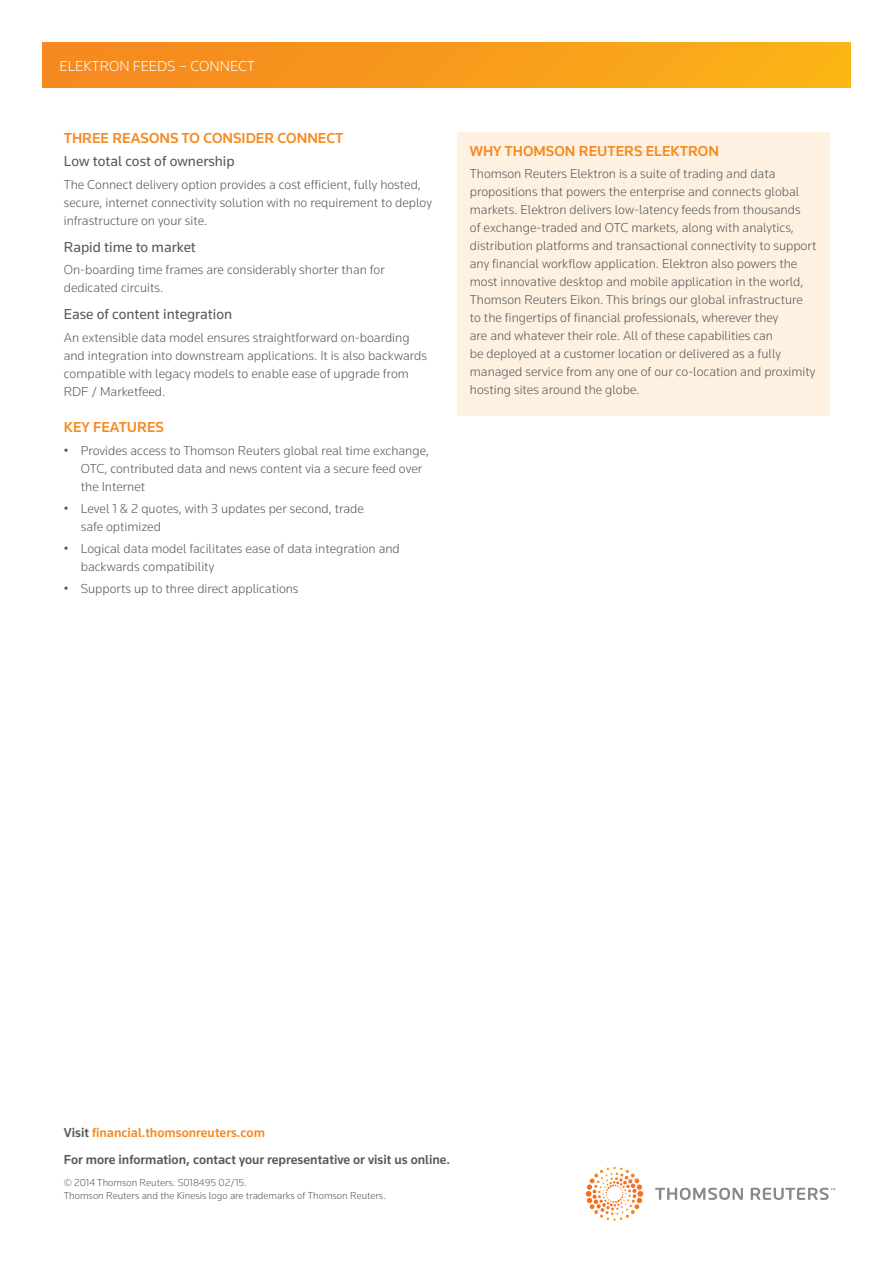
<style>
.page{position:relative;width:893px;height:1263px;background:#fff}
.page>*{position:absolute;margin:0;border:0;box-sizing:border-box;transform-origin:0 0}
.Body_Heading{font:500 15px "Knowledge";color:#f6891f}
.Body_Subhead{font:15px "Knowledge";color:#57585a}
.Title_Level_3{font:300 15px "Knowledge";color:#fff}
.Body_Copy{font:300 13.5px/18px "Knowledge";color:#57585a}
.CTA{font:500 13.5px "Knowledge";color:#57585a}
.CTA-2{font:500 13.5px "Knowledge";color:#f6891f}
.Legal_Text{font:300 10.5px "Knowledge";color:#57585a}
.s1{color:#57585a}
</style>
<div class="page">
<div style="left:43px;top:43px;width:807px;height:44px;background:linear-gradient(to right,#f58520,#fbb318)"></div>
<svg style="left:655px;top:1188px;width:180px;height:12px"></svg>
<svg style="left:586px;top:1167px;width:57px;height:51px"></svg>
<div style="left:457px;top:132px;width:372px;height:284px;background:#fef1e2"></div>
<p class="Title_Level_3" style="left:60px;top:56px;width:197px">ELEKTRON FEEDS – CONNECT</p>
<p class="Body_Heading" style="left:64px;top:129px;width:281px">THREE REASONS TO CONSIDER CONNECT</p>
<p class="Body_Subhead" style="left:64px;top:152px;width:172px">Low total cost of ownership</p>
<p class="Body_Copy" style="left:64px;top:175px;width:370px">The Connect delivery option provides a cost efficient, fully hosted, secure, internet connectivity solution with no requirement to deploy infrastructure on your site.</p>
<p class="Body_Subhead" style="left:64px;top:238px;width:134px">Rapid time to market</p>
<p class="Body_Copy" style="left:64px;top:260px;width:322px">On-boarding time frames are considerably shorter than for dedicated circuits.</p>
<p class="Body_Subhead" style="left:64px;top:305px;width:170px">Ease of content integration</p>
<p class="Body_Copy" style="left:64px;top:328px;width:365px">An extensible data model ensures straightforward on-boarding and integration into downstream applications. It is also backwards compatible with legacy models to enable ease of upgrade from RDF / Marketfeed.</p>
<p class="Body_Heading" style="left:64px;top:418px;width:102px">KEY FEATURES</p>
<p class="Body_Copy" style="left:81px;top:441px;width:350px;text-indent:-17px">• Provides access to Thomson Reuters global real time exchange,<br>OTC, contributed data and news content via a secure feed over the Internet</p>
<p class="Body_Copy" style="left:81px;top:499px;width:285px;text-indent:-17px">• Level 1 &amp; 2 quotes, with 3 updates per second, trade safe optimized</p>
<p class="Body_Copy" style="left:81px;top:539px;width:320px;text-indent:-17px">• Logical data model facilitates ease of data integration and backwards compatibility</p>
<p class="Body_Copy" style="left:64px;top:579px;width:236px">• Supports up to three direct applications</p>
<p class="Body_Heading" style="left:470px;top:142px;width:251px">WHY THOMSON REUTERS ELEKTRON</p>
<p class="Body_Copy" style="left:470px;top:165px;width:348px">Thomson Reuters Elektron is a suite of trading and data propositions that powers the enterprise and connects global markets. Elektron delivers low-latency feeds from thousands<br>of exchange-traded and OTC markets, along with analytics, distribution platforms and transactional connectivity to support any financial workflow application. Elektron also powers the most innovative desktop and mobile application in the world, Thomson Reuters Eikon. This brings our global infrastructure to the fingertips of financial professionals, wherever they<br>are and whatever their role. All of these capabilities can<br>be deployed at a customer location or delivered as a fully managed service from any one of our co-location and proximity hosting sites around the globe.</p>
<p class="CTA-2" style="left:64px;top:1124px;width:203px"><span class="s1">Visit</span> financial.thomsonreuters.com</p>
<p class="CTA" style="left:64px;top:1151px;width:388px">For more information, contact your representative or visit us online.</p>
<p class="Legal_Text" style="left:64px;top:1176px;width:185px">© 2014 Thomson Reuters. S018495 02/15.</p>
<p class="Legal_Text" style="left:64px;top:1189px;width:324px">Thomson Reuters and the Kinesis logo are trademarks of Thomson Reuters.</p>
</div>
